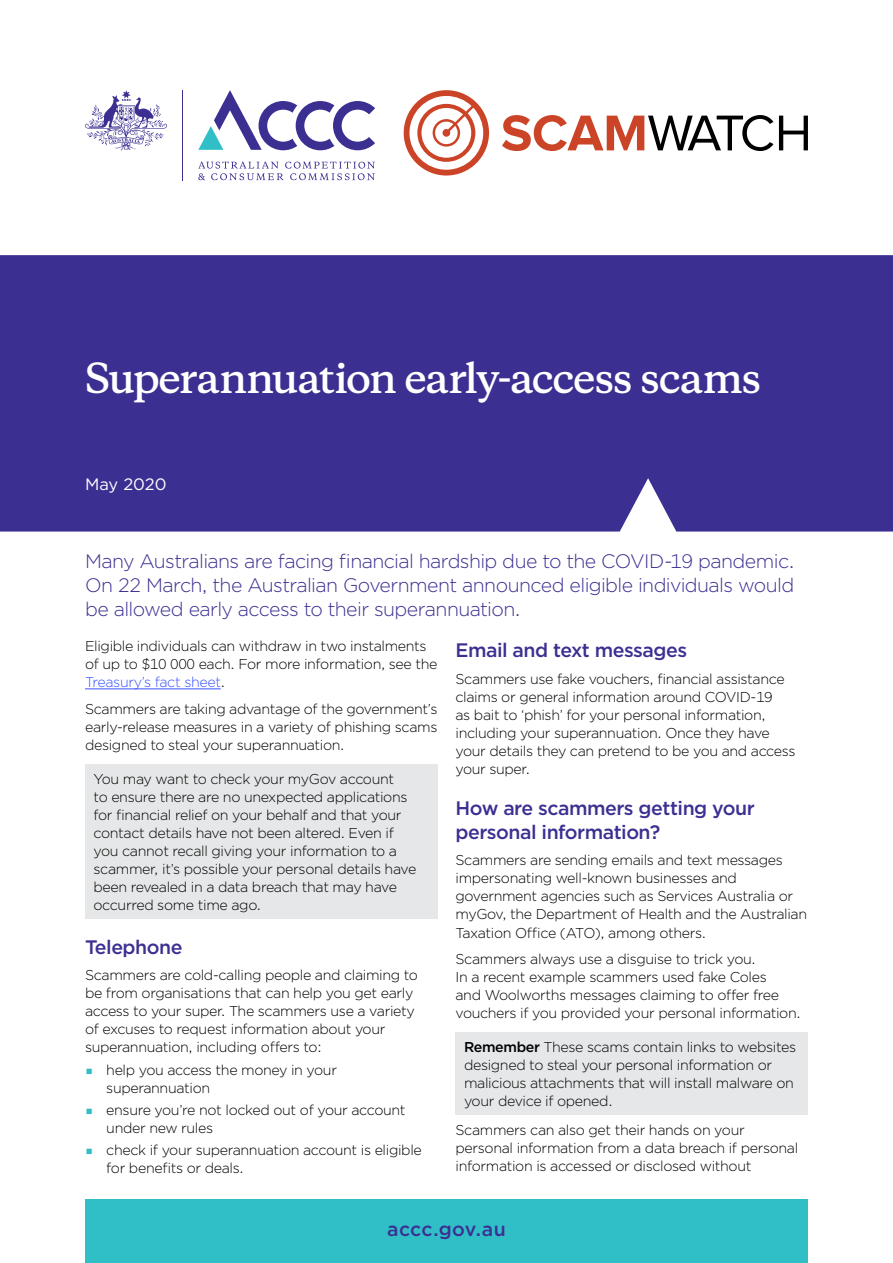
<style>
.page{position:relative;width:893px;height:1263px;background:#fff}
.page>*{position:absolute;margin:0;border:0;box-sizing:border-box;transform-origin:0 0}
.Cover_Title{font:600 39px "Copernicus";letter-spacing:-.035em;color:#fff}
._01_Body_Intro{font:300 19.5px/24px "Gotham";letter-spacing:-.03em;color:#3b3092;text-align:justify}
._02_Heading_1{font:500 19.5px/24px "Gotham";letter-spacing:-.025em;color:#3b3092}
._02_Heading_1-2{font:500 19.5px "Gotham";letter-spacing:.015em;color:#3b3092}
.Cover_Date{font:16.5px "Gotham";color:#fff}
._01_Body_text{font:300 14.25px/18px "Gotham";letter-spacing:-.025em;color:#000}
.s1{color:#3953ff}
.s2{font-weight:500}
</style>
<div class="page">
<div style="left:0;top:255px;width:893px;height:276px;background:#3b3092"></div>
<div style="left:85px;top:1199px;width:723px;height:64px;background:#30bfc7"></div>
<hr style="left:182px;top:90px;width:1px;height:90px;background:#3b3092">
<svg style="left:198px;top:162px;width:177px;height:18px"></svg>
<svg style="left:198px;top:90px;width:177px;height:60px"></svg>
<svg style="left:85px;top:90px;width:82px;height:60px"></svg>
<svg style="left:502px;top:115px;width:271px;height:36px"></svg>
<svg style="left:779px;top:116px;width:29px;height:34px"></svg>
<svg style="left:404px;top:90px;width:85px;height:86px"></svg>
<hr style="left:85px;top:688px;width:136px;height:1px;background:#3953ff">
<div style="left:85px;top:764px;width:352px;height:155px;background:#e6e7e8"></div>
<div style="left:455px;top:1032px;width:353px;height:83px;background:#e6e7e8"></div>
<p class="Cover_Title" style="left:85px;top:352px;width:678px">Superannuation early-access scams</p>
<p class="Cover_Date" style="left:85px;top:474px;width:83px">May 2020</p>
<p class="_01_Body_Intro" style="left:85px;top:549px;width:711px">Many Australians are facing financial hardship due to the COVID-19 pandemic.<br>On 22 March, the Australian Government announced eligible individuals would be allowed early access to their superannuation.</p>
<p class="_01_Body_text" style="left:85px;top:637px;width:354px">Eligible individuals can withdraw in two instalments of up to $10 000 each. For more information, see the<br><span class="s1">Treasury’s fact sheet</span>.</p>
<p class="_01_Body_text" style="left:85px;top:699px;width:354px;text-align:justify">Scammers are taking advantage of the government’s early-release measures in a variety of phishing scams designed to steal your superannuation.</p>
<p class="_01_Body_text" style="left:94px;top:770px;width:324px">You may want to check your myGov account<br>to ensure there are no unexpected applications for financial relief on your behalf and that your contact details have not been altered. Even if you cannot recall giving your information to a scammer, it’s possible your personal details have been revealed in a data breach that may have occurred some time ago.</p>
<p class="_02_Heading_1" style="left:85px;top:935px;width:99px">Telephone</p>
<p class="_01_Body_text" style="left:85px;top:966px;width:335px">Scammers are cold-calling people and claiming to be from organisations that can help you get early access to your super. The scammers use a variety of excuses to request information about your superannuation, including offers to:</p>
<p class="_01_Body_text" style="left:106px;top:1060px;width:232px">help you access the money in your superannuation</p>
<p class="_01_Body_text" style="left:106px;top:1100px;width:301px">ensure you’re not locked out of your account under new rules</p>
<p class="_01_Body_text" style="left:106px;top:1141px;width:317px">check if your superannuation account is eligible for benefits or deals.</p>
<p class="_02_Heading_1" style="left:455px;top:638px;width:233px">Email and text messages</p>
<p class="_01_Body_text" style="left:455px;top:669px;width:341px">Scammers use fake vouchers, financial assistance claims or general information around COVID-19<br>as bait to ‘phish’ for your personal information, including your superannuation. Once they have your details they can pretend to be you and access your super.</p>
<p class="_02_Heading_1" style="left:455px;top:796px;width:301px">How are scammers getting your personal information?</p>
<p class="_01_Body_text" style="left:455px;top:851px;width:353px">Scammers are sending emails and text messages impersonating well-known businesses and government agencies such as Services Australia or myGov, the Department of Health and the Australian Taxation Office (ATO), among others.</p>
<p class="_01_Body_text" style="left:455px;top:949px;width:347px">Scammers always use a disguise to trick you.<br>In a recent example scammers used fake Coles<br>and Woolworths messages claiming to offer free vouchers if you provided your personal information.</p>
<p class="_01_Body_text" style="left:464px;top:1038px;width:334px"><span class="s2">Remember</span> These scams contain links to websites designed to steal your personal information or malicious attachments that will install malware on your device if opened.</p>
<p class="_01_Body_text" style="left:455px;top:1121px;width:344px">Scammers can also get their hands on your personal information from a data breach if personal information is accessed or disclosed without</p>
<h2 class="_02_Heading_1-2" style="left:387px;top:1216px;width:120px">accc.gov.au</h2>
</div>
